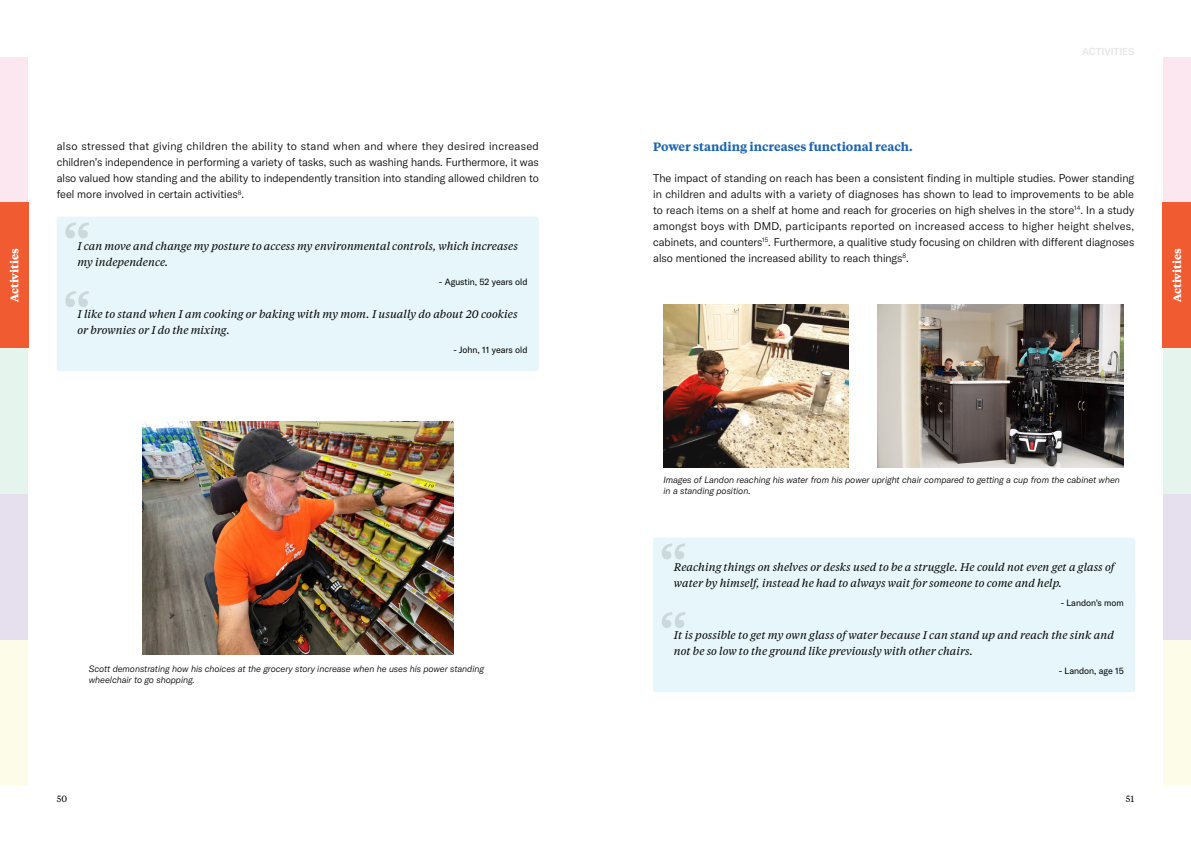
<style>
.page{position:relative;width:1191px;height:842px;background:#fff}
.page>*{position:absolute;margin:0;border:0;box-sizing:border-box;transform-origin:0 0}
.t1{font:500 60px "Tiempos Text";color:#000101}
.t2{font:600 12px "Tiempos Text";color:#1b65b0}
.t3{font:300 11px/16px "GT America";color:#000;text-align:justify}
.t4{font:italic 11px "Tiempos Text";color:#000101}
.t5{font:700 11px "Tiempos Text";color:#fff}
.t6{font:500 10px "GT America";color:#e5e6e5}
.t7{font:italic 300 9px/11px "GT America";color:#000}
.t8{font:9px "GT America";color:#000101}
.t9{font:9px "Tiempos Text";color:#000}
</style>
<div class="page">
<div style="left:0;top:57px;width:28px;height:145px;background:#fce7f1"></div>
<div style="left:1162px;top:57px;width:29px;height:145px;background:#fce7f1"></div>
<div style="left:0;top:348px;width:28px;height:146px;background:#e5f5ed"></div>
<div style="left:1162px;top:348px;width:29px;height:146px;background:#e5f5ed"></div>
<div style="left:0;top:494px;width:28px;height:145px;background:#e6dfee"></div>
<div style="left:1162px;top:494px;width:29px;height:145px;background:#e6dfee"></div>
<div style="left:0;top:639px;width:28px;height:146px;background:#fdfce9"></div>
<div style="left:1162px;top:639px;width:29px;height:146px;background:#fdfce9"></div>
<div style="left:0;top:202px;width:28px;height:146px;background:#f15b32"></div>
<div style="left:57px;top:217px;width:482px;height:154px;background:#e7f6fa;border-radius:3px"></div>
<img style="left:142px;top:421px;width:311px;height:233px">
<img style="left:877px;top:304px;width:246px;height:164px">
<img style="left:663px;top:304px;width:185px;height:164px">
<div style="left:653px;top:538px;width:482px;height:154px;background:#e7f6fa;border-radius:3px"></div>
<div style="left:1162px;top:202px;width:29px;height:146px;background:#f15b32"></div>
<p class="t5" style="left:7px;top:302px;width:56px;rotate:-90deg">Activities</p>
<p class="t3" style="left:57px;top:139px;width:484px">also stressed that giving children the ability to stand when and where they desired increased children’s independence in performing a variety of tasks, such as washing hands. Furthermore, it was also valued how standing and the ability to independently transition into standing allowed children to feel more involved in certain activities<sup>8</sup>.</p>
<h1 class="t1" style="left:62px;top:206px;width:31px">“</h1>
<p class="t4" style="left:77px;top:254px;width:93px">my independence.</p>
<p class="t4" style="left:77px;top:238px;width:442px">I can move and change my posture to access my environmental controls, which increases</p>
<p class="t8" style="left:439px;top:276px;width:90px">- Agustin, 52 years old</p>
<p class="t4" style="left:77px;top:307px;width:442px">I like to stand when I am cooking or baking with my mom. I usually do about 20 cookies</p>
<h1 class="t1" style="left:62px;top:275px;width:31px">“</h1>
<p class="t4" style="left:77px;top:323px;width:154px">or brownies or I do the mixing.</p>
<p class="t8" style="left:453px;top:345px;width:76px">- John, 11 years old</p>
<p class="t6" style="left:1082px;top:45px;width:53px">ACTIVITIES</p>
<p class="t2" style="left:653px;top:139px;width:261px">Power standing increases functional reach.</p>
<p class="t3" style="left:653px;top:170px;width:482px">The impact of standing on reach has been a consistent finding in multiple studies. Power standing in children and adults with a variety of diagnoses has shown to lead to improvements to be able to reach items on a shelf at home and reach for groceries on high shelves in the store<sup>14</sup>. In a study amongst boys with DMD, participants reported on increased access to higher height shelves, cabinets, and counters<sup>15</sup>. Furthermore, a qualitive study focusing on children with different diagnoses also mentioned the increased ability to reach things<sup>8</sup>.</p>
<p class="t5" style="left:1169px;top:302px;width:56px;rotate:-90deg">Activities</p>
<p class="t7" style="left:663px;top:474px;width:458px">Images of Landon reaching his water from his power upright chair compared to getting a cup from the cabinet when in a standing position.</p>
<h1 class="t1" style="left:658px;top:527px;width:31px">“</h1>
<p class="t4" style="left:674px;top:575px;width:390px">water by himself, instead he had to always wait for someone to come and help.</p>
<p class="t4" style="left:674px;top:559px;width:442px">Reaching things on shelves or desks used to be a struggle. He could not even get a glass of</p>
<p class="t7" style="left:89px;top:663px;width:397px">Scott demonstrating how his choices at the grocery story increase when he uses his power standing wheelchair to go shopping.</p>
<p class="t8" style="left:1060px;top:597px;width:65px">- Landon’s mom</p>
<p class="t4" style="left:674px;top:628px;width:442px">It is possible to get my own glass of water because I can stand up and reach the sink and</p>
<h1 class="t1" style="left:658px;top:596px;width:31px">“</h1>
<p class="t4" style="left:674px;top:644px;width:301px">not be so low to the ground like previously with other chairs.</p>
<p class="t8" style="left:1058px;top:666px;width:67px">- Landon, age 15</p>
<p class="t9" style="left:57px;top:793px;width:12px">50</p>
<p class="t9" style="left:1125px;top:793px;width:10px">51</p>
</div>
